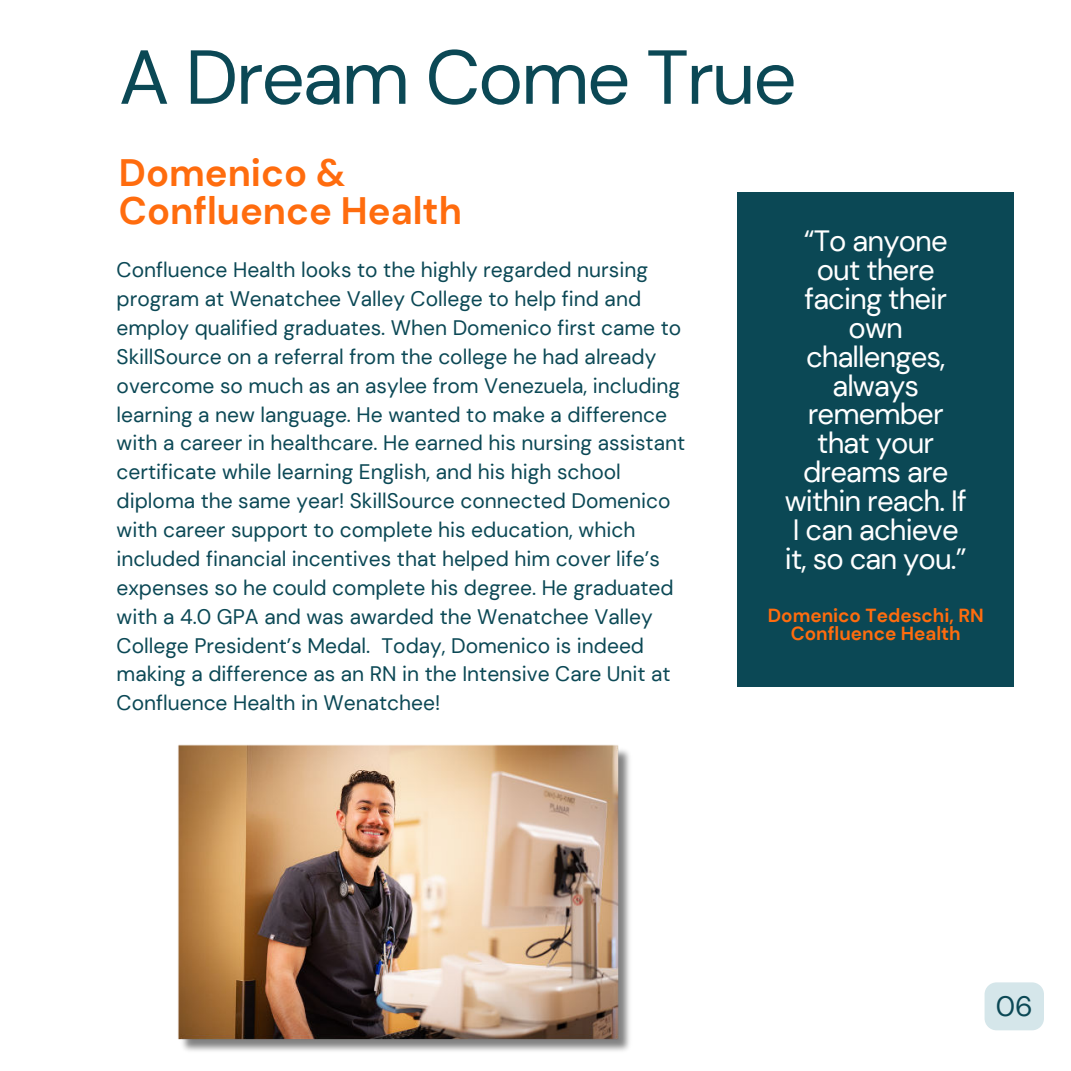
<style>
.page{position:relative;width:1071px;height:1071px;background:#fff}
.page>*{position:absolute;margin:0;border:0;box-sizing:border-box;transform-origin:0 0}
.t1{font:76.3px "DM Sans";letter-spacing:-.03em;color:#0b4855}
.t2{font:700 38.15px/38.1px "DM Sans";color:#ff6c0e}
.t3{font:29.22px/28.9px "DM Sans";letter-spacing:-.03em;color:#fff;text-align:center}
.t4{font:28px "DM Sans";color:#0b4855}
.t5{font:21px/28.9px "DM Sans";color:#0b4855}
.t6{font:700 18.9px/18.4px "DM Sans";color:#ff6c0e;text-align:center}
</style>
<div class="page">
<img style="left:178px;top:745px;width:452px;height:306px">
<div style="left:737px;top:192px;width:277px;height:495px;background:#0b4855"></div>
<div style="left:985px;top:982px;width:59px;height:48px;background:#d5e6ea"></div>
<h1 class="t1" style="left:119px;top:30px;width:679px">A Dream Come True</h1>
<h2 class="t2" style="left:119px;top:153px;width:345px">Domenico &amp;<br>Confluence Health</h2>
<p class="t5" style="left:117px;top:255px;width:570px">Confluence Health looks to the highly regarded nursing program at Wenatchee Valley College to help find and employ qualified graduates. When Domenico first came to SkillSource on a referral from the college he had already overcome so much as an asylee from Venezuela, including learning a new language. He wanted to make a difference with a career in healthcare. He earned his nursing assistant certificate while learning English, and his high school diploma the same year! SkillSource connected Domenico with career support to complete his education, which included financial incentives that helped him cover life’s expenses so he could complete his degree. He graduated with a 4.0 GPA and was awarded the Wenatchee Valley College President’s Medal. Today, Domenico is indeed making a difference as an RN in the Intensive Care Unit at Confluence Health in Wenatchee!</p>
<h3 class="t3" style="left:785px;top:226px;width:183px">“To anyone out there facing their own challenges, always remember that your dreams are within reach. If<br>I can achieve it, so can you.”</h3>
<p class="t6" style="left:768px;top:606px;width:217px">Domenico Tedeschi, RN<br>Confluence Health</p>
<h3 class="t4" style="left:996px;top:988px;width:39px">06</h3>
</div>
